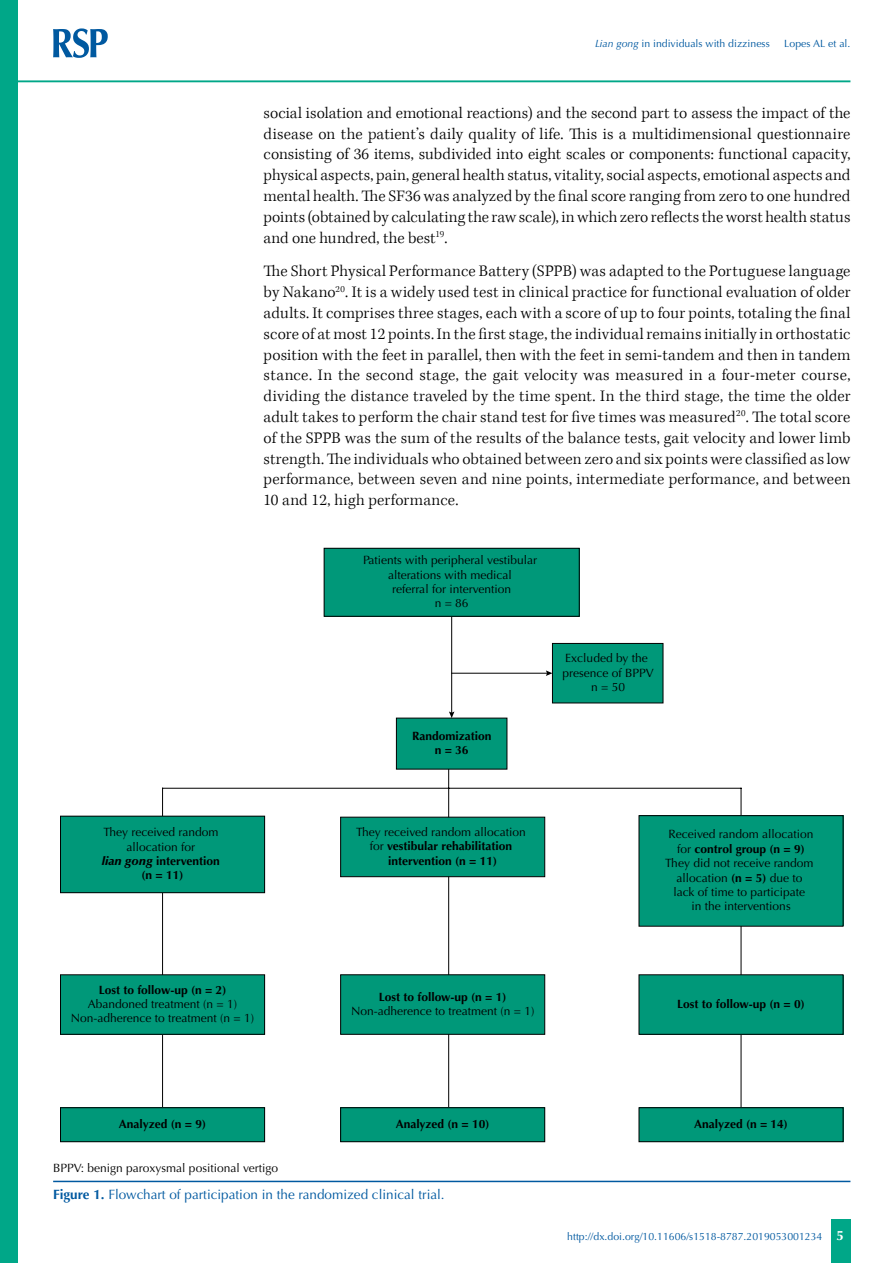
<style>
.page{position:relative;width:893px;height:1263px;background:#fff}
.page>*{position:absolute;margin:0;border:0;box-sizing:border-box;transform-origin:0 0}
.t1{font:300 16.5px/20.9px "Kepler Std";letter-spacing:.01em;color:#000;text-align:justify}
.t2{font:13.5px "Optima";color:#0059a0}
.t3{font:700 13.5px "Optima";color:#fff}
.t4{font:12px/14.4px "Optima";color:#000;text-align:center}
.t5{font:700 12px/14.4px "Optima";color:#000;text-align:center}
.t6{font:10.5px "Optima";color:#0059a0}
.s1{font-style:italic}
.s2{font-family:"Optima LT";font-weight:900;font-style:italic}
.s3{font-weight:700}
.s4{font-weight:400}
</style>
<div class="page">
<div style="left:831px;top:1220px;width:20px;height:43px;background:#00a788"></div>
<div style="left:0;top:0;width:18px;height:1263px;background:#00a788"></div>
<svg style="left:53px;top:28px;width:55px;height:30px"></svg>
<hr style="left:18px;top:80px;width:832px;height:2px;background:#00a788">
<hr style="left:53px;top:1181px;width:797px;height:1px;background:#0059a0">
<hr style="left:451px;top:603px;width:1px;height:111px;background:#000">
<svg style="left:449px;top:711px;width:5px;height:7px"></svg>
<hr style="left:452px;top:673px;width:96px;height:1px;background:#000">
<svg style="left:546px;top:670px;width:6px;height:6px"></svg>
<svg style="left:448px;top:769px;width:1px;height:19px"></svg>
<hr style="left:163px;top:788px;width:578px;height:1px;background:#000">
<hr style="left:162px;top:788px;width:1px;height:320px;background:#000">
<hr style="left:448px;top:788px;width:1px;height:320px;background:#000">
<hr style="left:741px;top:788px;width:1px;height:320px;background:#000">
<div style="left:324px;top:548px;width:255px;height:68px;background:#009879"></div>
<div style="left:324px;top:548px;width:256px;height:69px;border:1px solid #000"></div>
<div style="left:552px;top:643px;width:111px;height:60px;background:#009879;border:1px solid #000"></div>
<div style="left:396px;top:718px;width:111px;height:51px;background:#009879"></div>
<div style="left:340px;top:974px;width:205px;height:61px;background:#009879;border:1px solid #000"></div>
<div style="left:61px;top:975px;width:204px;height:59px;background:#009879"></div>
<div style="left:60px;top:974px;width:205px;height:61px;border:1px solid #000"></div>
<div style="left:639px;top:975px;width:204px;height:59px;background:#009879"></div>
<div style="left:639px;top:974px;width:204px;height:61px;border:1px solid #000"></div>
<div style="left:341px;top:1108px;width:204px;height:34px;background:#009879"></div>
<div style="left:340px;top:1107px;width:205px;height:35px;border:1px solid #000"></div>
<div style="left:61px;top:1108px;width:204px;height:34px;background:#009879"></div>
<div style="left:60px;top:1107px;width:205px;height:35px;border:1px solid #000"></div>
<div style="left:639px;top:1108px;width:204px;height:34px;background:#009879"></div>
<div style="left:639px;top:1107px;width:204px;height:35px;border:1px solid #000"></div>
<div style="left:340px;top:817px;width:205px;height:60px;background:#009879;border:1px solid #000"></div>
<div style="left:61px;top:816px;width:204px;height:77px;background:#009879"></div>
<div style="left:60px;top:816px;width:205px;height:77px;border:1px solid #000"></div>
<div style="left:639px;top:816px;width:204px;height:110px;background:#009879"></div>
<div style="left:639px;top:815px;width:204px;height:111px;border:1px solid #000"></div>
<p class="t6" style="left:595px;top:37px;width:176px"><span class="s1">Lian gong</span> in individuals with dizziness</p>
<p class="t6" style="left:784px;top:37px;width:68px">Lopes AL et al.</p>
<p class="t1" style="left:264px;top:103px;width:588px">social isolation and emotional reactions) and the second part to assess the impact of the disease on the patient’s daily quality of life. This is a multidimensional questionnaire consisting of 36 items, subdivided into eight scales or components: functional capacity, physical aspects, pain, general health status, vitality, social aspects, emotional aspects and mental health. The SF36 was analyzed by the final score ranging from zero to one hundred points (obtained by calculating the raw scale), in which zero reflects the worst health status and one hundred, the best<sup>19</sup>.</p>
<p class="t1" style="left:264px;top:261px;width:588px">The Short Physical Performance Battery (SPPB) was adapted to the Portuguese language by Nakano<sup>20</sup>. It is a widely used test in clinical practice for functional evaluation of older adults. It comprises three stages, each with a score of up to four points, totaling the final score of at most 12 points. In the first stage, the individual remains initially in orthostatic position with the feet in parallel, then with the feet in semi-tandem and then in tandem stance. In the second stage, the gait velocity was measured in a four-meter course, dividing the distance traveled by the time spent. In the third stage, the time the older adult takes to perform the chair stand test for five times was measured<sup>20</sup>. The total score of the SPPB was the sum of the results of the balance tests, gait velocity and lower limb strength. The individuals who obtained between zero and six points were classified as low performance, between seven and nine points, intermediate performance, and between 10 and 12, high performance.</p>
<p class="t4" style="left:102px;top:825px;width:119px">They received random allocation for<br><span class="s2">lian gong</span> <span class="s3">intervention (n = 11)</span></p>
<p class="t5" style="left:99px;top:982px;width:129px">Lost to follow-up (n = 2)</p>
<p class="t4" style="left:71px;top:997px;width:185px">Abandoned treatment (n = 1)<br>Non-adherence to treatment (n = 1)</p>
<p class="t4" style="left:363px;top:553px;width:176px">Patients with peripheral vestibular alterations with medical<br>referral for intervention<br>n = 86</p>
<p class="t5" style="left:412px;top:729px;width:81px">Randomization n = 36</p>
<p class="t4" style="left:563px;top:651px;width:93px">Excluded by the presence of BPPV n = 50</p>
<p class="t5" style="left:356px;top:825px;width:171px"><span class="s4">They received random allocation for</span> vestibular rehabilitation intervention (n = 11)</p>
<p class="t4" style="left:665px;top:827px;width:150px">Received random allocation for <span class="s3">control group (n = 9)<br></span>They did not receive random allocation <span class="s3">(n = 5)</span> due to lack of time to participate<br>in the interventions</p>
<p class="t5" style="left:379px;top:990px;width:129px">Lost to follow-up (n = 1)</p>
<p class="t4" style="left:351px;top:1004px;width:185px">Non-adherence to treatment (n = 1)</p>
<p class="t5" style="left:677px;top:997px;width:129px">Lost to follow-up (n = 0)</p>
<p class="t5" style="left:119px;top:1117px;width:89px">Analyzed (n = 9)</p>
<p class="t5" style="left:396px;top:1117px;width:95px">Analyzed (n = 10)</p>
<p class="t4" style="left:53px;top:1161px;width:227px">BPPV: benign paroxysmal positional vertigo</p>
<p class="t2" style="left:53px;top:1187px;width:393px"><span class="s3">Figure 1.</span> Flowchart of participation in the randomized clinical trial.</p>
<p class="t5" style="left:694px;top:1117px;width:95px">Analyzed (n = 14)</p>
<p class="t6" style="left:567px;top:1230px;width:257px">http://dx.doi.org/10.11606/s1518-8787.2019053001234</p>
<p class="t3" style="left:836px;top:1227px;width:9px">5</p>
</div>
